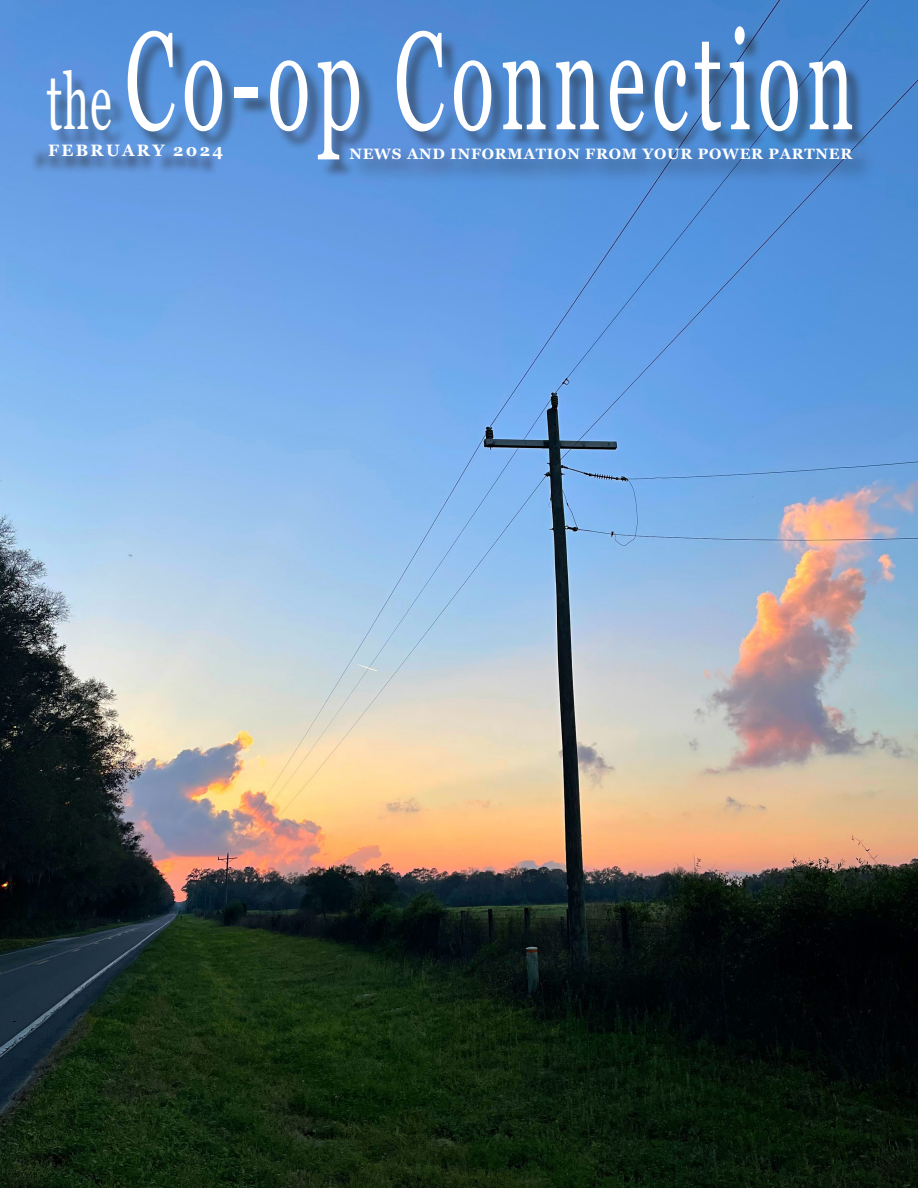
<style>
.page{position:relative;width:918px;height:1188px;background:#fff}
.page>*{position:absolute;margin:0;border:0;box-sizing:border-box;transform-origin:0 0}
.t1{font:139.2px "Georgia";letter-spacing:.08em;color:#fff;scale:.57 1}
.t2{font:78.75px "Georgia";color:#fff;scale:.57 1}
.t3{font:700 16.5px "Georgia";letter-spacing:.14em;color:#fff}
.t4{font:700 15px "Georgia";letter-spacing:.05em;color:#fff}
</style>
<div class="page">
<img style="left:0;top:0;width:918px;height:1188px">
<div style="left:49px;top:31px;width:820px;height:147px;background:#231f20;opacity:.49"></div>
<div style="left:30px;top:147px;width:189px;height:30px;background:#231f20;opacity:.75"></div>
<div style="left:347px;top:144px;width:529px;height:41px;background:#231f20;opacity:.75"></div>
<p class="t1" style="left:125px;top:-3px;width:1281px">Co-op Connection</p>
<p class="t2" style="left:47px;top:54px;width:116px">the</p>
<p class="t3" style="left:48px;top:140px;width:176px">FEBRUARY 2024</p>
<p class="t4" style="left:349px;top:144px;width:505px">NEWS AND INFORMATION FROM YOUR POWER PARTNER</p>
</div>
